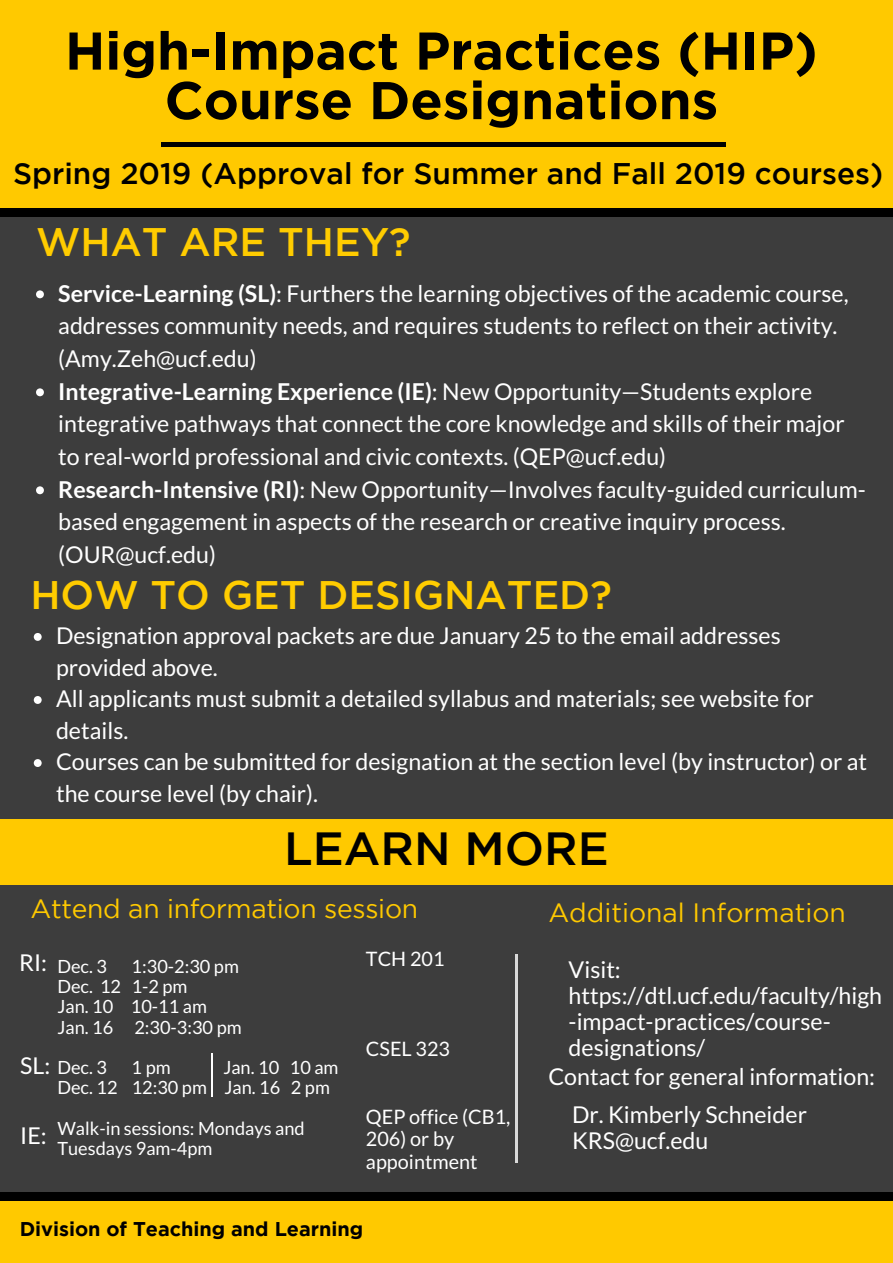
<style>
.page{position:relative;width:893px;height:1263px;background:#3d3d3d}
.page>*{position:absolute;margin:0;border:0;box-sizing:border-box;transform-origin:0 0}
.t1{font:700 52.95px/49.5px "Gotham";color:#000;text-align:center}
.t2{font:500 46.35px "Gotham";color:#000}
.t3{font:500 39.75px "Gotham";color:#fc0}
.t4{font:500 29.85px "Gotham";color:#000}
.t5{font:26.55px "Gotham";letter-spacing:-.01em;color:#ffc900}
.t6{font:23.25px/32.7px "Lato";color:#fff}
.t7{font:19.8px/22.5px "Lato";color:#fff}
.t8{font:700 19.8px "Gotham";color:#000}
.t9{font:18.15px/20.2px "Lato";color:#fff}
.s1{font-weight:700}
</style>
<div class="page">
<div style="left:0;top:0;width:893px;height:208px;background:#ffc900"></div>
<div style="left:0;top:1197px;width:893px;height:66px;background:#ffc900"></div>
<div style="left:0;top:820px;width:893px;height:65px;background:#ffc900"></div>
<svg style="left:34px;top:633px;width:8px;height:8px"></svg>
<svg style="left:34px;top:696px;width:8px;height:8px"></svg>
<svg style="left:34px;top:759px;width:8px;height:8px"></svg>
<svg style="left:36px;top:290px;width:8px;height:8px"></svg>
<svg style="left:36px;top:388px;width:8px;height:8px"></svg>
<svg style="left:36px;top:486px;width:8px;height:8px"></svg>
<div style="left:0;top:208px;width:46px;height:8px;background:#000"></div>
<div style="left:44px;top:208px;width:337px;height:8px;background:#000"></div>
<div style="left:380px;top:208px;width:337px;height:8px;background:#000"></div>
<div style="left:716px;top:208px;width:176px;height:8px;background:#000"></div>
<div style="left:161px;top:142px;width:29px;height:5px;background:#000"></div>
<div style="left:697px;top:142px;width:29px;height:5px;background:#000"></div>
<div style="left:189px;top:142px;width:200px;height:5px;background:#000"></div>
<div style="left:388px;top:142px;width:200px;height:5px;background:#000"></div>
<div style="left:588px;top:142px;width:110px;height:5px;background:#000"></div>
<div style="left:0;top:1192px;width:34px;height:8px;background:#000"></div>
<div style="left:878px;top:1192px;width:15px;height:8px;background:#000"></div>
<div style="left:32px;top:1192px;width:337px;height:8px;background:#000"></div>
<div style="left:368px;top:1192px;width:337px;height:8px;background:#000"></div>
<div style="left:704px;top:1192px;width:176px;height:8px;background:#000"></div>
<svg style="left:516px;top:954px;width:2px;height:13px"></svg>
<svg style="left:516px;top:1150px;width:2px;height:13px"></svg>
<hr style="left:516px;top:967px;width:2px;height:96px;background:#d9d9d9">
<hr style="left:516px;top:1063px;width:2px;height:87px;background:#d9d9d9">
<svg style="left:211px;top:1054px;width:2px;height:8px"></svg>
<svg style="left:211px;top:1089px;width:2px;height:8px"></svg>
<hr style="left:211px;top:1062px;width:2px;height:27px;background:#fff">
<h1 class="t1" style="left:65px;top:30px;width:754px">High-Impact Practices (HIP)<br>Course Designations</h1>
<p class="t4" style="left:13px;top:162px;width:871px">Spring 2019 (Approval for Summer and Fall 2019 courses)</p>
<h3 class="t3" style="left:36px;top:227px;width:376px">WHAT ARE THEY?</h3>
<p class="t6" style="left:58px;top:276px;width:809px"><span class="s1">Service-Learning (SL)</span>: Furthers the learning objectives of the academic course, addresses community needs, and requires students to reflect on their activity. (Amy.Zeh@ucf.edu)<br><span class="s1">Integrative-Learning Experience (IE)</span>: New Opportunity—Students explore integrative pathways that connect the core knowledge and skills of their major to real-world professional and civic contexts. (QEP@ucf.edu)<br><span class="s1">Research-Intensive (RI)</span>: New Opportunity—Involves faculty-guided curriculum&shy;based engagement in aspects of the research or creative inquiry process. (OUR@ucf.edu)</p>
<h3 class="t3" style="left:30px;top:580px;width:583px">HOW TO GET DESIGNATED?</h3>
<p class="t6" style="left:56px;top:619px;width:813px;line-height:31.5px">Designation approval packets are due January 25 to the email addresses provided above.<br>All applicants must submit a detailed syllabus and materials; see website for details.<br>Courses can be submitted for designation at the section level (by instructor) or at the course level (by chair).</p>
<h2 class="t2" style="left:284px;top:831px;width:326px">LEARN MORE</h2>
<p class="t5" style="left:30px;top:898px;width:389px">Attend an information session</p>
<p class="t5" style="left:548px;top:903px;width:299px">Additional Information</p>
<p class="t6" style="left:19px;top:946px;width:29px">RI:</p>
<p class="t7" style="left:366px;top:947px;width:80px">TCH 201</p>
<p class="t9" style="left:57px;top:956px;width:186px;text-indent:74px">1:30-2:30 pm<br>Dec. 12 1-2 pm<br>Jan. 10 10-11 am<br>Jan. 16 2:30-3:30 pm</p>
<p class="t9" style="left:57px;top:1057px;width:51px">Dec. 3</p>
<p class="t9" style="left:132px;top:1057px;width:41px">1pm</p>
<p class="t9" style="left:57px;top:956px;width:51px">Dec. 3</p>
<p class="t7" style="left:366px;top:1037px;width:86px">CSEL 323</p>
<p class="t6" style="left:20px;top:1048px;width:32px">SL:</p>
<p class="t9" style="left:57px;top:1057px;width:283px;text-indent:166px">Jan. 10 10 am<br>Dec. 12 12:30 pm Jan. 16 2 pm</p>
<p class="t9" style="left:57px;top:1118px;width:249px">Walk-in sessions: Mondays and<br>Tuesdays 9am-4pm</p>
<p class="t7" style="left:366px;top:1105px;width:146px">QEP office (CB1,<br>206) or by appointment</p>
<p class="t6" style="left:20px;top:1118px;width:28px">IE:</p>
<p class="t8" style="left:20px;top:1222px;width:345px">Division of Teaching and Learning</p>
<p class="t6" style="left:569px;top:956px;width:315px;line-height:26px">Visit: https://dtl.ucf.edu/faculty/high -impact-practices/course&shy;designations/</p>
<p class="t6" style="left:572px;top:1057px;width:305px;line-height:38.2px;text-indent:-24px">Contact for general information:<br>Dr. Kimberly Schneider</p>
<p class="t6" style="left:572px;top:1124px;width:138px">KRS@ucf.edu</p>
</div>
